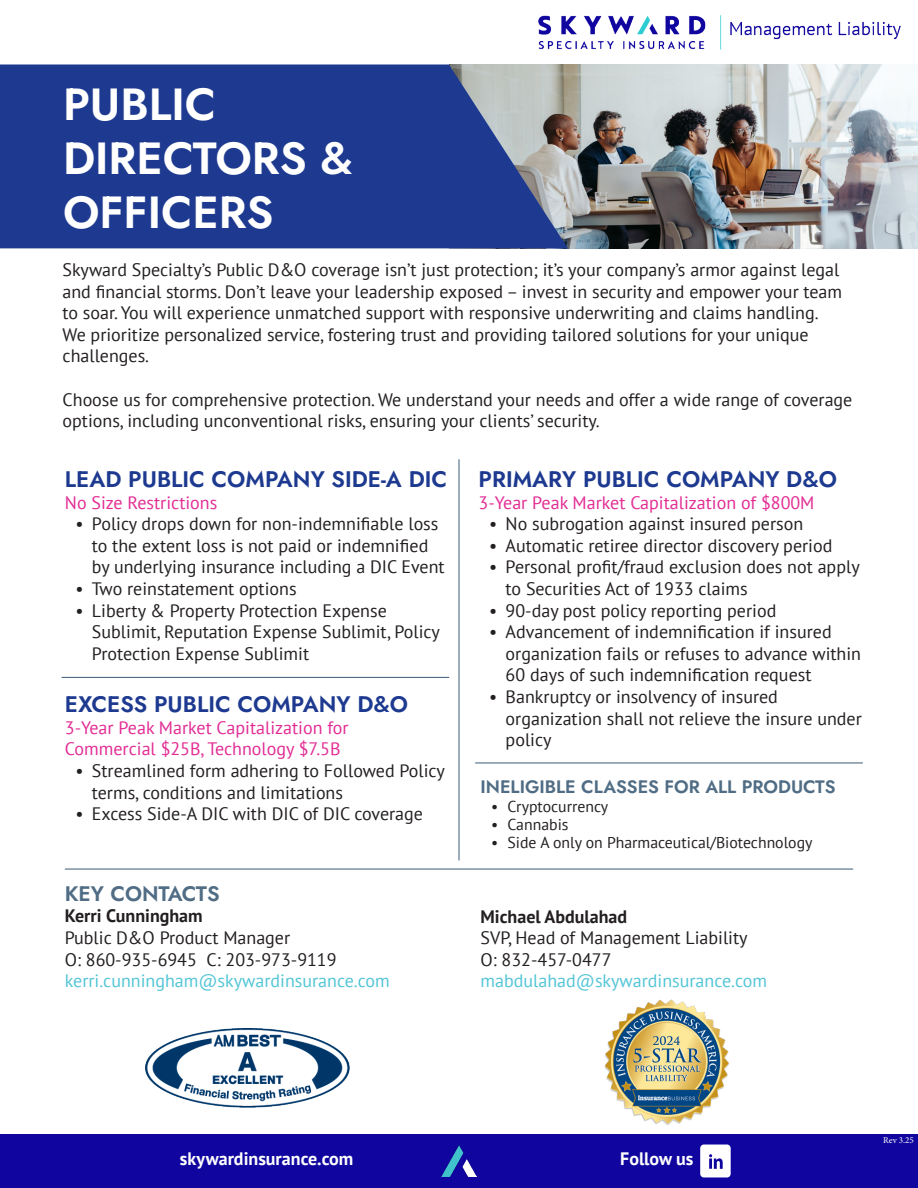
<style>
.page{position:relative;width:918px;height:1188px;background:#fff}
.page>*{position:absolute;margin:0;border:0;box-sizing:border-box;transform-origin:0 0}
.t1{font:600 45px/54px "Jost";color:#fff}
.t2{font:600 22.5px "Jost";color:#1d3a90}
.t3{font:600 21px "Jost";color:#506d85}
.t4{font:18px/21.6px "PT Sans";color:#231f20}
.t5{font:18px/21.6px "PT Sans";color:#e22c94}
.t6{font:18px "PT Sans";color:#52c5d6}
.t7{font:700 18px "PT Sans";color:#231f20}
.t8{font:600 18px "Jost";color:#506d85}
.t9{font:700 18px "PT Sans";color:#fff}
.t10{font:15.75px "PT Sans";color:#231f20}
.t11{font:9px "Minion Pro";color:#fff}
</style>
<div class="page">
<img style="left:538px;top:15px;width:363px;height:35px">
<img style="left:568px;top:65px;width:350px;height:183px">
<svg style="left:0;top:65px;width:568px;height:183px;background:#2c4693"></svg>
<hr style="left:65px;top:868px;width:788px;height:2px;background:#506d85">
<div style="left:0;top:1134px;width:918px;height:54px;background:#10069f"></div>
<img style="left:442px;top:1146px;width:34px;height:30px">
<div style="left:700px;top:1145px;width:31px;height:32px;background:#fff;border-radius:4px"></div>
<svg style="left:709px;top:1154px;width:14px;height:15px"></svg>
<img style="left:604px;top:999px;width:125px;height:126px">
<img style="left:146px;top:1029px;width:204px;height:78px">
<hr style="left:458px;top:459px;width:2px;height:401px;background:#506d85">
<hr style="left:475px;top:762px;width:388px;height:2px;background:#506d85">
<hr style="left:62px;top:677px;width:387px;height:1px;background:#506d85">
<p class="t1" style="left:63px;top:78px;width:292px">PUBLIC<br>DIRECTORS &amp;<br>OFFICERS</p>
<p class="t4" style="left:63px;top:258px;width:781px">Skyward Specialty’s Public D&amp;O coverage isn’t just protection; it’s your company’s armor against legal and financial storms. Don’t leave your leadership exposed – invest in security and empower your team to soar. You will experience unmatched support with responsive underwriting and claims handling.<br>We prioritize personalized service, fostering trust and providing tailored solutions for your unique challenges.</p>
<p class="t4" style="left:63px;top:388px;width:791px">Choose us for comprehensive protection. We understand your needs and offer a wide range of coverage options, including unconventional risks, ensuring your clients’ security.</p>
<p class="t2" style="left:65px;top:464px;width:384px">LEAD PUBLIC COMPANY SIDE-A DIC</p>
<p class="t5" style="left:65px;top:491px;width:154px">No Size Restrictions</p>
<p class="t4" style="left:92px;top:513px;width:354px;text-indent:-16px">• Policy drops down for non-indemnifiable loss to the extent loss is not paid or indemnified by underlying insurance including a DIC Event</p>
<p class="t4" style="left:75px;top:577px;width:223px">• Two reinstatement options</p>
<p class="t4" style="left:92px;top:599px;width:349px;text-indent:-16px">• Liberty &amp; Property Protection Expense<br>Sublimit, Reputation Expense Sublimit, Policy<br>Protection Expense Sublimit</p>
<p class="t2" style="left:479px;top:464px;width:360px">PRIMARY PUBLIC COMPANY D&amp;O</p>
<p class="t5" style="left:479px;top:491px;width:337px">3-Year Peak Market Capitalization of $800M</p>
<p class="t4" style="left:489px;top:513px;width:316px">• No subrogation against insured person</p>
<p class="t4" style="left:489px;top:534px;width:345px">• Automatic retiree director discovery period</p>
<p class="t4" style="left:506px;top:556px;width:356px;text-indent:-16px">• Personal profit/fraud exclusion does not apply to Securities Act of 1933 claims</p>
<p class="t4" style="left:489px;top:599px;width:289px">• 90-day post policy reporting period</p>
<p class="t4" style="left:506px;top:621px;width:357px;text-indent:-16px">• Advancement of indemnification if insured organization fails or refuses to advance within<br>60 days of such indemnification request</p>
<p class="t4" style="left:506px;top:685px;width:358px;text-indent:-16px">• Bankruptcy or insolvency of insured organization shall not relieve the insure under policy</p>
<p class="t2" style="left:65px;top:689px;width:345px">EXCESS PUBLIC COMPANY D&amp;O</p>
<p class="t5" style="left:65px;top:716px;width:285px">3-Year Peak Market Capitalization for<br>Commercial $25B, Technology $7.5B</p>
<p class="t4" style="left:92px;top:760px;width:354px;text-indent:-16px">• Streamlined form adhering to Followed Policy terms, conditions and limitations</p>
<p class="t4" style="left:75px;top:803px;width:349px">• Excess Side-A DIC with DIC of DIC coverage</p>
<p class="t8" style="left:481px;top:774px;width:357px">INELIGIBLE CLASSES FOR ALL PRODUCTS</p>
<p class="t10" style="left:491px;top:796px;width:119px">• Cryptocurrency</p>
<p class="t10" style="left:491px;top:814px;width:79px">• Cannabis</p>
<p class="t10" style="left:491px;top:833px;width:323px">• Side A only on Pharmaceutical/Biotechnology</p>
<p class="t3" style="left:65px;top:879px;width:156px">KEY CONTACTS</p>
<p class="t7" style="left:65px;top:904px;width:139px">Kerri Cunningham</p>
<p class="t4" style="left:65px;top:927px;width:227px">Public D&amp;O Product Manager</p>
<p class="t4" style="left:65px;top:948px;width:273px">O: 860-935-6945 C: 203-973-9119</p>
<p class="t6" style="left:65px;top:969px;width:326px">kerri.cunningham@skywardinsurance.com</p>
<p class="t7" style="left:481px;top:904px;width:148px">Michael Abdulahad</p>
<p class="t4" style="left:481px;top:927px;width:269px">SVP, Head of Management Liability</p>
<p class="t4" style="left:481px;top:948px;width:132px">O: 832-457-0477</p>
<p class="t6" style="left:481px;top:969px;width:288px">mabdulahad@skywardinsurance.com</p>
<p class="t9" style="left:180px;top:1147px;width:175px">skywardinsurance.com</p>
<p class="t9" style="left:620px;top:1147px;width:75px">Follow us</p>
<p class="t11" style="left:883px;top:1134px;width:32px">Rev 3.25</p>
</div>
